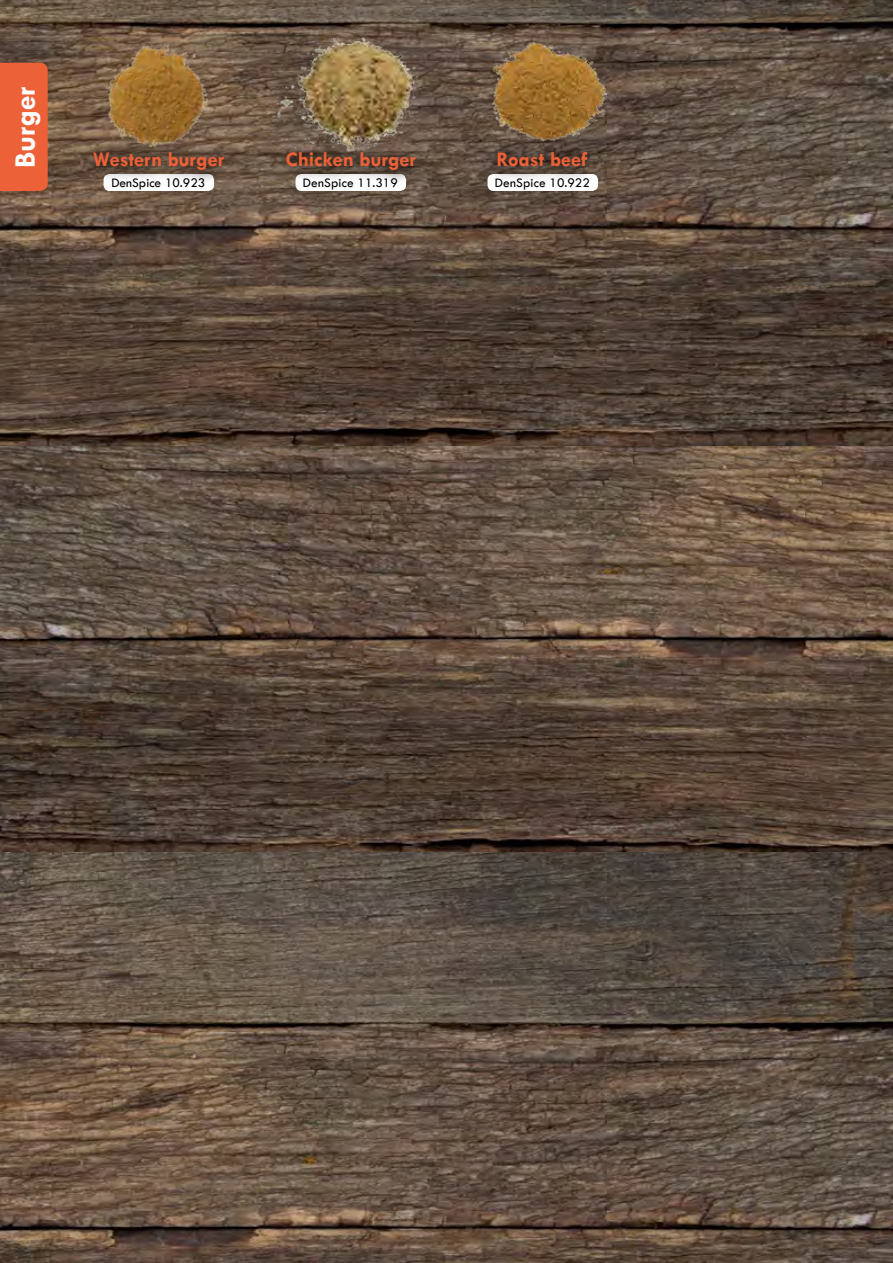
<style>
.page{position:relative;width:893px;height:1263px;background:#fff}
.page>*{position:absolute;margin:0;border:0;box-sizing:border-box;transform-origin:0 0}
.t1{font:700 30px "Tw Cen";color:#fff}
.t2{font:700 21px "Tw Cen";color:#ec6138}
.t3{font:13.5px "Tw Cen";color:#000}
</style>
<div class="page">
<img style="left:0;top:852px;width:893px;height:411px">
<img style="left:0;top:446px;width:893px;height:406px">
<img style="left:0;top:0;width:893px;height:446px">
<div style="left:296px;top:174px;width:110px;height:17px;background:#fff;border-radius:6px"></div>
<svg style="left:273px;top:158px;width:156px;height:29px"></svg>
<img style="left:263px;top:29px;width:175px;height:129px">
<div style="left:487px;top:174px;width:111px;height:17px;background:#fff;border-radius:6px"></div>
<svg style="left:483px;top:158px;width:117px;height:24px"></svg>
<img style="left:455px;top:29px;width:175px;height:129px">
<div style="left:0;top:63px;width:48px;height:128px;background:#ec6138"></div>
<div style="left:104px;top:174px;width:110px;height:17px;background:#fff;border-radius:6px"></div>
<svg style="left:81px;top:166px;width:156px;height:21px"></svg>
<img style="left:71px;top:36px;width:175px;height:130px">
<h1 class="t1" style="left:7px;top:168px;width:83px;rotate:-90deg">Burger</h1>
<h2 class="t2" style="left:93px;top:147px;width:133px">Western burger</h2>
<p class="t3" style="left:111px;top:175px;width:95px">DenSpice 10.923</p>
<h2 class="t2" style="left:285px;top:147px;width:132px">Chicken burger</h2>
<p class="t3" style="left:303px;top:175px;width:97px">DenSpice 11.319</p>
<h2 class="t2" style="left:496px;top:147px;width:93px">Roast beef</h2>
<p class="t3" style="left:495px;top:175px;width:97px">DenSpice 10.922</p>
</div>
